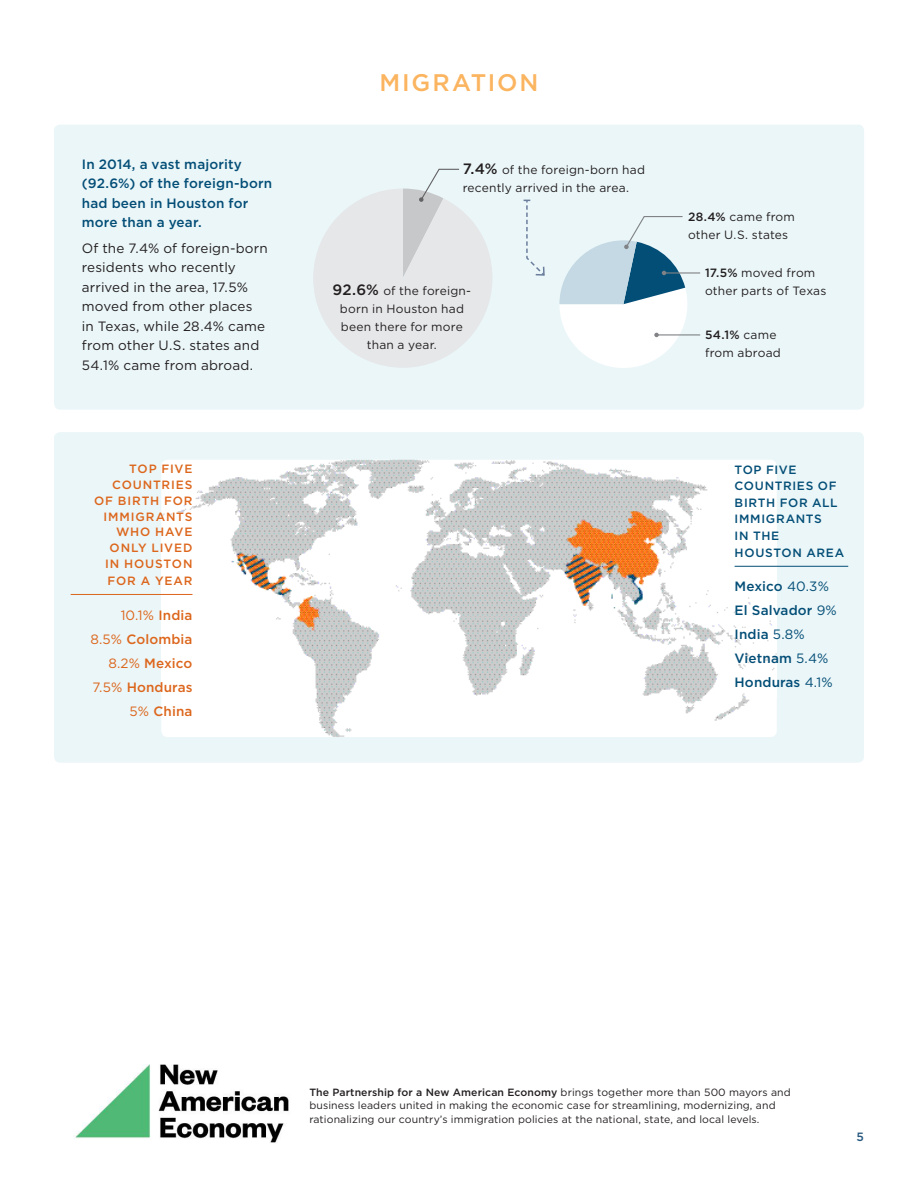
<style>
.page{position:relative;width:918px;height:1188px;background:#fff}
.page>*{position:absolute;margin:0;border:0;box-sizing:border-box;transform-origin:0 0}
.Header_1{font:500 24px "Gotham";letter-spacing:.08em;color:#fbb45f}
.Body_Text{font:13.5px/19.5px "Gotham";letter-spacing:.01em;color:#231f20}
.Body_Text-2{font:500 13.5px/19.5px "Gotham";letter-spacing:.015em;color:#034e77}
.Paragraph_Style_20{font:500 13.5px "Gotham";letter-spacing:.01em;color:#034e77}
.Paragraph_Style_20-2{font:500 13.5px "Gotham";letter-spacing:.01em;color:#dc661c}
.Paragraph_Style_20-3{font:13.5px "Gotham";color:#dc661c}
.Paragraph_Style_17{font:12px/18px "Gotham";letter-spacing:.015em;color:#231f20}
.Header_3{font:500 12px/15.8px "Gotham";letter-spacing:.07em;color:#dc661c;text-align:right}
.Header_3-2{font:500 12px/16.6px "Gotham";letter-spacing:.055em;color:#034e77}
.Paragraph_Style_16d{font:500 12px "Gotham";color:#265880}
.Footer_nofootnotes{font:10.5px/13.5px "Gotham";letter-spacing:.01em;color:#231f20}
.s1{font-weight:500}
.s2{font-weight:400}
.s3{font-weight:500;font-size:15px}
</style>
<div class="page">
<div style="left:54px;top:125px;width:810px;height:285px;background:#ebf6f8;border-radius:6px"></div>
<div style="left:54px;top:432px;width:810px;height:331px;background:#ebf6f8;border-radius:6px"></div>
<img style="left:161px;top:460px;width:616px;height:277px">
<hr style="left:71px;top:594px;width:121px;height:1px;background:#dc661c">
<hr style="left:735px;top:566px;width:113px;height:1px;background:#034e77">
<svg style="left:313px;top:168px;width:179px;height:200px"></svg>
<hr style="left:664px;top:272px;width:36px;height:2px;background:#808285">
<hr style="left:657px;top:334px;width:43px;height:1px;background:#808285">
<svg style="left:559px;top:216px;width:135px;height:152px"></svg>
<svg style="left:524px;top:199px;width:21px;height:77px"></svg>
<img style="left:74px;top:1064px;width:215px;height:79px">
<p class="Body_Text-2" style="left:82px;top:154px;width:192px">In 2014, a vast majority (92.6%) of the foreign-born had been in Houston for more than a year.</p>
<p class="Body_Text" style="left:82px;top:238px;width:187px">Of the 7.4% of foreign-born residents who recently arrived in the area, 17.5% moved from other places in Texas, while 28.4% came from other U.S. states and<br>54.1% came from abroad.</p>
<p class="Header_3" style="left:94px;top:461px;width:100px">TOP FIVE<br>COUNTRIES<br>OF BIRTH FOR<br>IMMIGRANTS<br>WHO HAVE<br>ONLY LIVED<br>IN HOUSTON</p>
<p class="Header_3" style="left:108px;top:573px;width:86px">FOR A YEAR</p>
<p class="Paragraph_Style_20-3" style="left:121px;top:607px;width:73px">10.1% <span class="s1">India</span></p>
<p class="Paragraph_Style_20-2" style="left:90px;top:631px;width:104px"><span class="s2">8.5%</span> Colombia</p>
<p class="Paragraph_Style_20-2" style="left:108px;top:655px;width:86px"><span class="s2">8.2%</span> Mexico</p>
<p class="Paragraph_Style_20-2" style="left:92px;top:679px;width:102px"><span class="s2">7.5%</span> Honduras</p>
<p class="Paragraph_Style_20-2" style="left:129px;top:703px;width:65px"><span class="s2">5%</span> China</p>
<p class="Header_1" style="left:379px;top:69px;width:161px">MIGRATION</p>
<p class="Paragraph_Style_17" style="left:463px;top:160px;width:184px"><span class="s3">7.4%</span> of the foreign-born had recently arrived in the area.</p>
<p class="Paragraph_Style_17" style="left:333px;top:281px;width:140px;text-align:center"><span class="s3">92.6%</span> of the foreign&shy;born in Houston had been there for more than a year.</p>
<p class="Paragraph_Style_17" style="left:688px;top:207px;width:108px"><span class="s1">28.4%</span> came from other U.S. states</p>
<p class="Paragraph_Style_17" style="left:705px;top:263px;width:123px"><span class="s1">17.5%</span> moved from other parts of Texas</p>
<p class="Paragraph_Style_17" style="left:705px;top:326px;width:77px"><span class="s1">54.1%</span> came from abroad</p>
<p class="Header_3-2" style="left:735px;top:461px;width:111px">TOP FIVE<br>COUNTRIES OF<br>BIRTH FOR ALL<br>IMMIGRANTS<br>IN THE<br>HOUSTON AREA</p>
<p class="Paragraph_Style_20" style="left:735px;top:579px;width:96px">Mexico <span class="s2">40.3%</span></p>
<p class="Paragraph_Style_20" style="left:735px;top:603px;width:104px">El Salvador <span class="s2">9%</span></p>
<p class="Paragraph_Style_20" style="left:735px;top:627px;width:72px">India <span class="s2">5.8%</span></p>
<p class="Paragraph_Style_20" style="left:735px;top:651px;width:95px">Vietnam <span class="s2">5.4%</span></p>
<p class="Paragraph_Style_20" style="left:735px;top:675px;width:100px">Honduras <span class="s2">4.1%</span></p>
<p class="Footer_nofootnotes" style="left:309px;top:1085px;width:483px"><span class="s1">The Partnership for a New American Economy</span> brings together more than 500 mayors and business leaders united in making the economic case for streamlining, modernizing, and rationalizing our country’s immigration policies at the national, state, and local levels.</p>
<p class="Paragraph_Style_16d" style="left:857px;top:1130px;width:9px">5</p>
</div>
